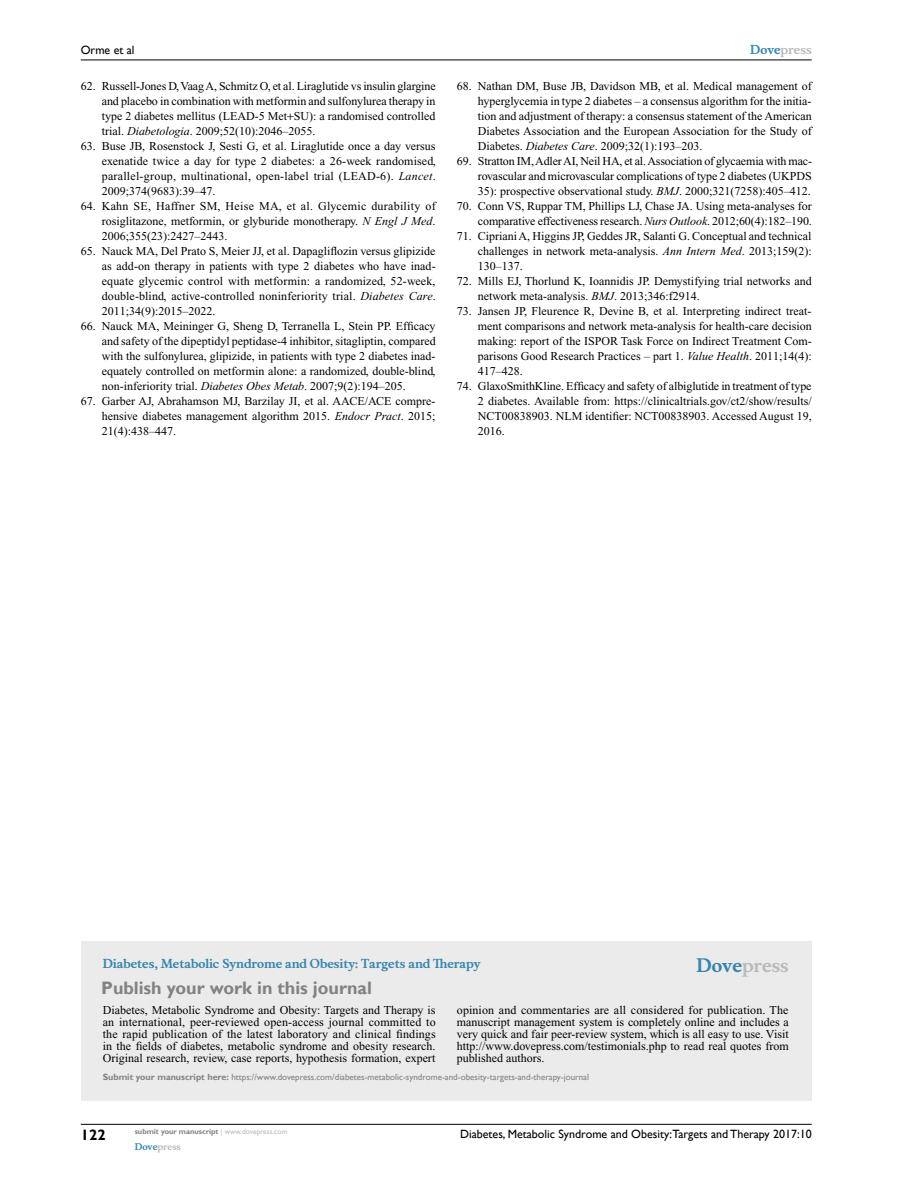
<style>
.page{position:relative;width:918px;height:1188px;background:#fff}
.page>*{position:absolute;margin:0;border:0;box-sizing:border-box;transform-origin:0 0}
.t1{font:700 18px "Gill Sans";color:#808285}
.t2{font:700 18px "Musee";color:#b8babc}
.t3{font:700 15px "Gill Sans";color:#000}
.t4{font:12px/15px "Times New Roman";color:#000;text-align:justify}
.t5{font:12px "Gill Sans";color:#000}
.t6{font:700 12px "Musee";color:#3785ad}
.t7{font:700 12px "Musee";color:#b8babc}
.t8{font:9px "Gill Sans";color:#808285}
.t9{font:700 9px "Musee";color:#b8babc}
.t10{font:700 7.5px "Gill Sans";color:#808285}
.s1{font-style:italic}
.s2{color:#3785ad}
.s3{font-weight:700}
.s4{font-weight:400;color:#b8babc}
</style>
<div class="page">
<div style="left:81px;top:941px;width:731px;height:159px;background:#ebebec"></div>
<hr style="left:81px;top:1124px;width:731px;height:1px;background:#000">
<hr style="left:81px;top:60px;width:731px;height:1px;background:#000">
<p class="t5" style="left:81px;top:43px;width:55px">Orme et al</p>
<p class="t4" style="left:102px;top:79px;width:335px;text-indent:-21px">62. Russell-Jones D, Vaag A, Schmitz O, et al. Liraglutide vs insulin glargine and placebo in combination with metformin and sulfonylurea therapy in type 2 diabetes mellitus (LEAD-5 Met SU): a randomised controlled trial. <span class="s1">Diabetologia</span>. 2009;52(10):2046–2055.</p>
<p class="t4" style="left:102px;top:139px;width:336px;text-indent:-21px">63. Buse JB, Rosenstock J, Sesti G, et al. Liraglutide once a day versus exenatide twice a day for type 2 diabetes: a 26-week randomised, parallel-group, multinational, open-label trial (LEAD-6). <span class="s1">Lancet</span>.<br>2009;374(9683):39–47.</p>
<p class="t4" style="left:102px;top:199px;width:335px;text-indent:-21px">64. Kahn SE, Haffner SM, Heise MA, et al. Glycemic durability of rosiglitazone, metformin, or glyburide monotherapy. <span class="s1">N Engl J Med</span>.<br>2006;355(23):2427–2443.</p>
<p class="t4" style="left:102px;top:244px;width:336px;text-indent:-21px">65. Nauck MA, Del Prato S, Meier JJ, et al. Dapagliflozin versus glipizide as add-on therapy in patients with type 2 diabetes who have inad&shy;equate glycemic control with metformin: a randomized, 52-week, double-blind, active-controlled noninferiority trial. <span class="s1">Diabetes Care</span>.<br>2011;34(9):2015–2022.</p>
<p class="t4" style="left:102px;top:319px;width:335px;text-indent:-21px">66. Nauck MA, Meininger G, Sheng D, Terranella L, Stein PP. Efficacy and safety of the dipeptidyl peptidase-4 inhibitor, sitagliptin, compared with the sulfonylurea, glipizide, in patients with type 2 diabetes inad&shy;equately controlled on metformin alone: a randomized, double-blind, non-inferiority trial. <span class="s1">Diabetes Obes Metab</span>. 2007;9(2):194–205.</p>
<p class="t4" style="left:102px;top:394px;width:335px;text-indent:-21px">67. Garber AJ, Abrahamson MJ, Barzilay JI, et al. AACE/ACE compre&shy;hensive diabetes management algorithm 2015. <span class="s1">Endocr Pract</span>. 2015; 21(4):438–447.</p>
<p class="t7" style="left:750px;top:43px;width:63px"><span class="s2">Dove</span>press</p>
<p class="t4" style="left:478px;top:79px;width:335px;text-indent:-21px">68. Nathan DM, Buse JB, Davidson MB, et al. Medical management of hyperglycemia in type 2 diabetes – a consensus algorithm for the initia&shy;tion and adjustment of therapy: a consensus statement of the American Diabetes Association and the European Association for the Study of Diabetes. <span class="s1">Diabetes Care</span>. 2009;32(1):193–203.</p>
<p class="t4" style="left:478px;top:154px;width:336px;text-indent:-21px">69. Stratton IM, Adler AI, Neil HA, et al. Association of glycaemia with mac&shy;rovascular and microvascular complications of type 2 diabetes (UKPDS 35): prospective observational study. <span class="s1">BMJ</span>. 2000;321(7258):405–412.</p>
<p class="t4" style="left:457px;top:199px;width:357px;text-align:right">70. Conn VS, Ruppar TM, Phillips LJ, Chase JA. Using meta-analyses for comparative effectiveness research. <span class="s1">Nurs Outlook</span>. 2012;60(4):182–190.</p>
<p class="t4" style="left:478px;top:229px;width:335px;text-indent:-21px">71. Cipriani A, Higgins JP, Geddes JR, Salanti G. Conceptual and technical challenges in network meta-analysis. <span class="s1">Ann Intern Med</span>. 2013;159(2):<br>130–137.</p>
<p class="t4" style="left:478px;top:274px;width:335px;text-indent:-21px">72. Mills EJ, Thorlund K, Ioannidis JP. Demystifying trial networks and network meta-analysis. <span class="s1">BMJ</span>. 2013;346:f2914.</p>
<p class="t4" style="left:478px;top:304px;width:335px;text-indent:-21px">73. Jansen JP, Fleurence R, Devine B, et al. Interpreting indirect treat&shy;ment comparisons and network meta-analysis for health-care decision making: report of the ISPOR Task Force on Indirect Treatment Com&shy;parisons Good Research Practices – part 1. <span class="s1">Value Health</span>. 2011;14(4):<br>417–428.</p>
<p class="t4" style="left:478px;top:379px;width:335px;text-indent:-21px">74. GlaxoSmithKline. Efficacy and safety of albiglutide in treatment of type 2 diabetes. Available from: https://clinicaltrials.gov/ct2/show/results/ NCT00838903. NLM identifier: NCT00838903. Accessed August 19, 2016.</p>
<p class="t6" style="left:103px;top:956px;width:379px">Diabetes, Metabolic Syndrome and Obesity: Targets and Therapy</p>
<h1 class="t1" style="left:101px;top:977px;width:272px">Publish your work in this journal</h1>
<h1 class="t2" style="left:697px;top:955px;width:94px"><span class="s2">Dove</span>press</h1>
<p class="t4" style="left:103px;top:1004px;width:335px;line-height:12px">Diabetes, Metabolic Syndrome and Obesity: Targets and Therapy is an international, peer-reviewed open-access journal committed to the rapid publication of the latest laboratory and clinical findings in the fields of diabetes, metabolic syndrome and obesity research.<br>Original research, review, case reports, hypothesis formation, expert</p>
<p class="t4" style="left:457px;top:1004px;width:333px;line-height:12px">opinion and commentaries are all considered for publication. The manuscript management system is completely online and includes a very quick and fair peer-review system, which is all easy to use. Visit http://www.dovepress.com/testimonials.php to read real quotes from published authors.</p>
<p class="t8" style="left:103px;top:1072px;width:488px"><span class="s3">Submit your manuscript here:</span> https://www.dovepress.com/diabetes-metabolic-syndrome-and-obesity-targets-and-therapy-journal</p>
<p class="t3" style="left:81px;top:1126px;width:26px">122</p>
<p class="t10" style="left:135px;top:1127px;width:154px">submit your manuscript <span class="s4">| www.dovepress.com</span></p>
<p class="t9" style="left:135px;top:1141px;width:48px"><span class="s2">Dove</span>press</p>
<p class="t5" style="left:460px;top:1127px;width:353px">Diabetes, Metabolic Syndrome and Obesity:Targets and Therapy 2017:10</p>
</div>
